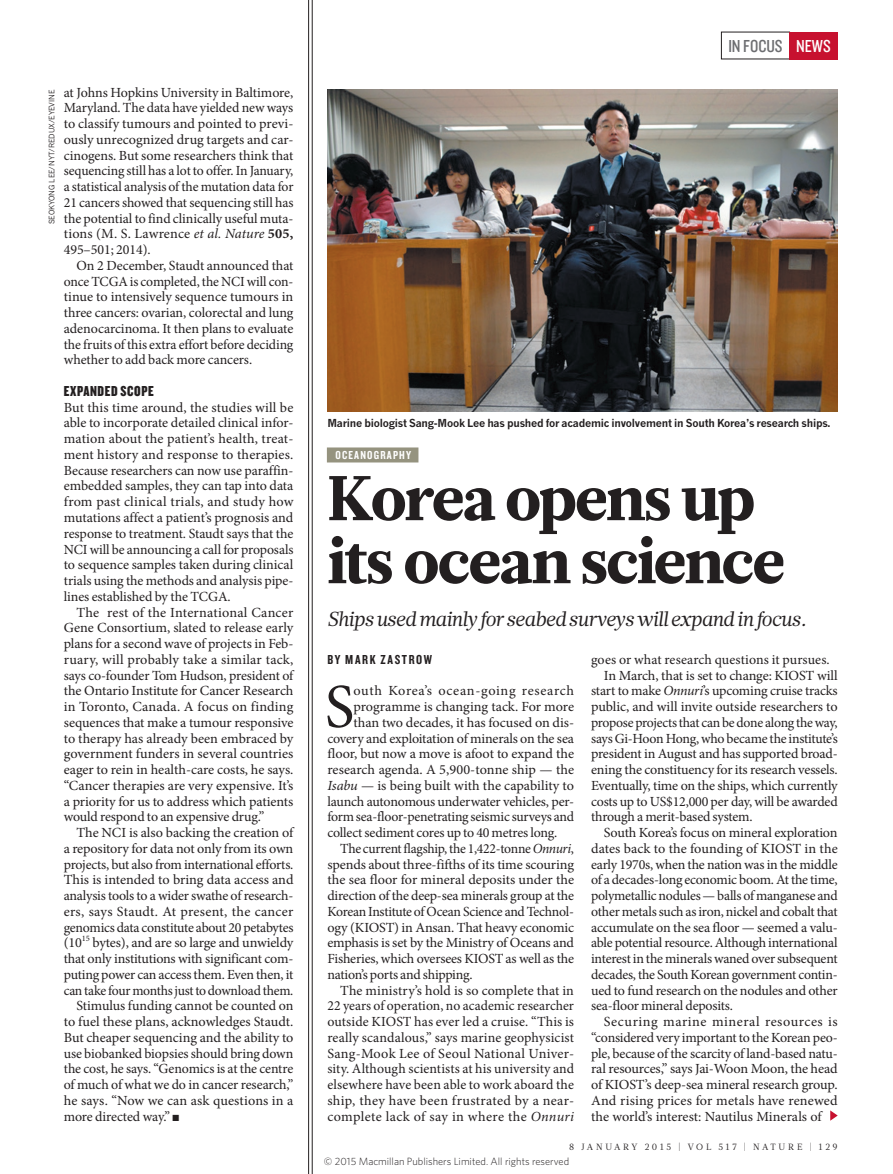
<style>
.page{position:relative;width:893px;height:1174px;background:#fff}
.page>*{position:absolute;margin:0;border:0;box-sizing:border-box;transform-origin:0 0}
.HEAD_42{font:900 63px/63px "Glosa Math";letter-spacing:-.025em;color:#231f20}
.BODY_DROP_CAP{font:62.4px "Minion Pro";color:#231f20}
.INTRO{font:italic 20.25px "Glosa Math";letter-spacing:-.01em;color:#231f20}
.t1{font:18px "Knockout 29 Junior Ltweight";color:#6c6d70}
.CROSSHEAD{font:15px "Knockout 69 Full Liteweight";letter-spacing:.04em;color:#231f20}
.BODY_INDENT{font:13.95px/15.8px "Minion Pro";letter-spacing:-.01em;color:#231f20;text-align:justify}
.BODY_1ST_PARA{font:13.95px/15.8px "Minion Pro";letter-spacing:-.01em;color:#231f20;text-align:justify}
.BODY_DROP_CAP-2{font:13.95px "Minion Pro";letter-spacing:-.01em;color:#231f20}
.BODY_DROP_CAP-3{font:13.95px "Minion Pro";letter-spacing:.04em;color:#231f20}
.AUTHOR_BYLINE{font:13.5px "Knockout 49 Liteweight 2";letter-spacing:.12em;color:#231f20}
.SUBJECT_STRAP{font:12px "Knockout 49 Liteweight 2";letter-spacing:.1em;color:#fff}
.PIC_CAPTION{font:700 10.8px "News Gothic MTOT";letter-spacing:-.02em;color:#231f20}
.t2{font:300 10.5px "Whitney";color:#231f20}
.t3{font:9px "Glosa Math";letter-spacing:.3em;color:#231f20}
.PIC_CREDIT{font:7.5px "News Gothic MTOT Regular 2";color:#231f20}
.s1{font-style:italic}
.s2{font-weight:700}
.s3{color:#fff}
</style>
<div class="page">
<div style="left:327px;top:447px;width:91px;height:15px;background:#95937f"></div>
<hr style="left:312px;top:0;width:1px;height:1174px;background:#231f20">
<hr style="left:308px;top:0;width:1px;height:1174px;background:#231f20">
<img style="left:327px;top:90px;width:511px;height:322px">
<svg style="left:830px;top:1110px;width:8px;height:10px"></svg>
<div style="left:789px;top:32px;width:49px;height:27px;background:#c7112f"></div>
<p class="PIC_CREDIT" style="left:47px;top:224px;width:136px;rotate:-90deg">SEOKYONG LEE/NYT/REDUX/EYEVINE</p>
<p class="BODY_INDENT" style="left:64px;top:84px;width:231px">at Johns Hopkins University in Baltimore, Maryland. The data have yielded new ways to classify tumours and pointed to previ&shy;ously unrecognized drug targets and car&shy;cinogens. But some researchers think that sequencing still has a lot to offer. In January, a statistical analysis of the mutation data for 21 cancers showed that sequencing still has the potential to find clinically useful muta&shy;tions (M. S. Lawrence <span class="s1">et al. Nature</span> <span class="s2">505, </span>495–501; 2014).</p>
<p class="BODY_INDENT" style="left:64px;top:258px;width:231px;text-indent:13px">On 2 December, Staudt announced that once TCGA is completed, the NCI will con&shy;tinue to intensively sequence tumours in three cancers: ovarian, colorectal and lung adenocarcinoma. It then plans to evaluate the fruits of this extra effort before deciding whether to add back more cancers.</p>
<p class="CROSSHEAD" style="left:64px;top:381px;width:92px">EXPANDED SCOPE</p>
<p class="BODY_1ST_PARA" style="left:64px;top:399px;width:231px">But this time around, the studies will be able to incorporate detailed clinical infor&shy;mation about the patient’s health, treat&shy;ment history and response to therapies.<br>Because researchers can now use paraffin&shy;embedded samples, they can tap into data from past clinical trials, and study how mutations affect a patient’s prognosis and response to treatment. Staudt says that the NCI will be announcing a call for proposals to sequence samples taken during clinical trials using the methods and analysis pipe&shy;lines established by the TCGA.</p>
<p class="BODY_INDENT" style="left:64px;top:604px;width:231px;text-indent:13px">The rest of the International Cancer Gene Consortium, slated to release early plans for a second wave of projects in Feb&shy;ruary, will probably take a similar tack, says co-founder Tom Hudson, president of the Ontario Institute for Cancer Research in Toronto, Canada. A focus on finding sequences that make a tumour responsive to therapy has already been embraced by government funders in several countries eager to rein in health-care costs, he says. “Cancer therapies are very expensive. It’s a priority for us to address which patients would respond to an expensive drug.”</p>
<p class="BODY_INDENT" style="left:64px;top:825px;width:231px;text-indent:13px">The NCI is also backing the creation of a repository for data not only from its own projects, but also from international efforts.<br>This is intended to bring data access and analysis tools to a wider swathe of research&shy;ers, says Staudt. At present, the cancer genomics data constitute about 20 petabytes (10<sup>15</sup> bytes), and are so large and unwieldy that only institutions with significant com&shy;puting power can access them. Even then, it can take four months just to download them.</p>
<p class="BODY_INDENT" style="left:64px;top:998px;width:231px;text-indent:13px">Stimulus funding cannot be counted on to fuel these plans, acknowledges Staudt.<br>But cheaper sequencing and the ability to use biobanked biopsies should bring down the cost, he says. “Genomics is at the centre of much of what we do in cancer research,” he says. “Now we can ask questions in a more directed way.” ■</p>
<p class="t1" style="left:728px;top:34px;width:104px">IN FOCUS <span class="s3">NEWS</span></p>
<p class="PIC_CAPTION" style="left:327px;top:417px;width:505px">Marine biologist Sang-Mook Lee has pushed for academic involvement in South Korea’s research ships.</p>
<p class="SUBJECT_STRAP" style="left:335px;top:447px;width:77px">OCEANOGRAPHY</p>
<p class="HEAD_42" style="left:327px;top:468px;width:459px">Korea opens up its ocean science</p>
<p class="INTRO" style="left:327px;top:605px;width:481px">Ships used mainly for seabed surveys will expand in focus.</p>
<p class="AUTHOR_BYLINE" style="left:327px;top:650px;width:106px">BY MARK ZASTROW</p>
<p class="BODY_DROP_CAP" style="left:325px;top:665px;width:31px">S</p>
<p class="BODY_DROP_CAP-3" style="left:353px;top:681px;width:222px">outh Korea’s ocean-going research</p>
<p class="BODY_DROP_CAP-2" style="left:353px;top:697px;width:222px">programme is changing tack. For more</p>
<p class="BODY_DROP_CAP-2" style="left:353px;top:713px;width:222px">than two decades, it has focused on dis-</p>
<p class="BODY_DROP_CAP-2" style="left:327px;top:728px;width:248px">covery and exploitation of minerals on the sea</p>
<p class="BODY_DROP_CAP-2" style="left:327px;top:744px;width:248px">floor, but now a move is afoot to expand the</p>
<p class="BODY_DROP_CAP-2" style="left:327px;top:760px;width:248px">research agenda. A 5,900-tonne ship — the</p>
<p class="BODY_DROP_CAP-2" style="left:327px;top:776px;width:248px"><span class="s1">Isabu</span> — is being built with the capability to</p>
<p class="BODY_DROP_CAP-2" style="left:327px;top:791px;width:248px">launch autonomous underwater vehicles, per-</p>
<p class="BODY_DROP_CAP-2" style="left:327px;top:807px;width:248px">form sea-floor-penetrating seismic surveys and</p>
<p class="BODY_DROP_CAP-2" style="left:327px;top:823px;width:231px">collect sediment cores up to 40 metres long.</p>
<p class="BODY_INDENT" style="left:327px;top:840px;width:248px;text-indent:13px">The current flagship, the 1,422-tonne <span class="s1">Onnuri</span>, spends about three-fifths of its time scouring the sea floor for mineral deposits under the direction of the deep-sea minerals group at the Korean Institute of Ocean Science and Technol&shy;ogy (KIOST) in Ansan. That heavy economic emphasis is set by the Ministry of Oceans and Fisheries, which oversees KIOST as well as the nation’s ports and shipping.</p>
<p class="BODY_INDENT" style="left:327px;top:982px;width:248px;text-indent:13px">The ministry’s hold is so complete that in 22 years of operation, no academic researcher outside KIOST has ever led a cruise. “This is really scandalous,” says marine geophysicist Sang-Mook Lee of Seoul National Univer&shy;sity. Although scientists at his university and elsewhere have been able to work aboard the ship, they have been frustrated by a near&shy;complete lack of say in where the <span class="s1">Onnuri</span></p>
<p class="BODY_INDENT" style="left:591px;top:651px;width:240px">goes or what research questions it pursues.</p>
<p class="BODY_INDENT" style="left:591px;top:667px;width:248px;text-indent:13px">In March, that is set to change: KIOST will start to make <span class="s1">Onnuri</span>’s upcoming cruise tracks public, and will invite outside researchers to propose projects that can be done along the way, says Gi-Hoon Hong, who became the institute’s president in August and has supported broad&shy;ening the constituency for its research vessels.<br>Eventually, time on the ships, which currently costs up to US$12,000 per day, will be awarded through a merit-based system.</p>
<p class="BODY_INDENT" style="left:591px;top:825px;width:248px;text-indent:13px">South Korea’s focus on mineral exploration dates back to the founding of KIOST in the early 1970s, when the nation was in the middle of a decades-long economic boom. At the time, polymetallic nodules — balls of manganese and other metals such as iron, nickel and cobalt that accumulate on the sea floor — seemed a valu&shy;able potential resource. Although international interest in the minerals waned over subsequent decades, the South Korean government contin&shy;ued to fund research on the nodules and other sea-floor mineral deposits.</p>
<p class="BODY_INDENT" style="left:591px;top:1014px;width:248px;text-indent:13px">Securing marine mineral resources is “considered very important to the Korean peo&shy;ple, because of the scarcity of land-based natu&shy;ral resources,” says Jai-Woon Moon, the head of KIOST’s deep-sea mineral research group.<br>And rising prices for metals have renewed the world’s interest: Nautilus Minerals of</p>
<p class="t3" style="left:569px;top:1141px;width:270px">8 JANUARY 2015 | VOL 517 | NATURE | 129</p>
<p class="t2" style="left:324px;top:1154px;width:247px">© 2015 Macmillan Publishers Limited. All rights reserved</p>
</div>
